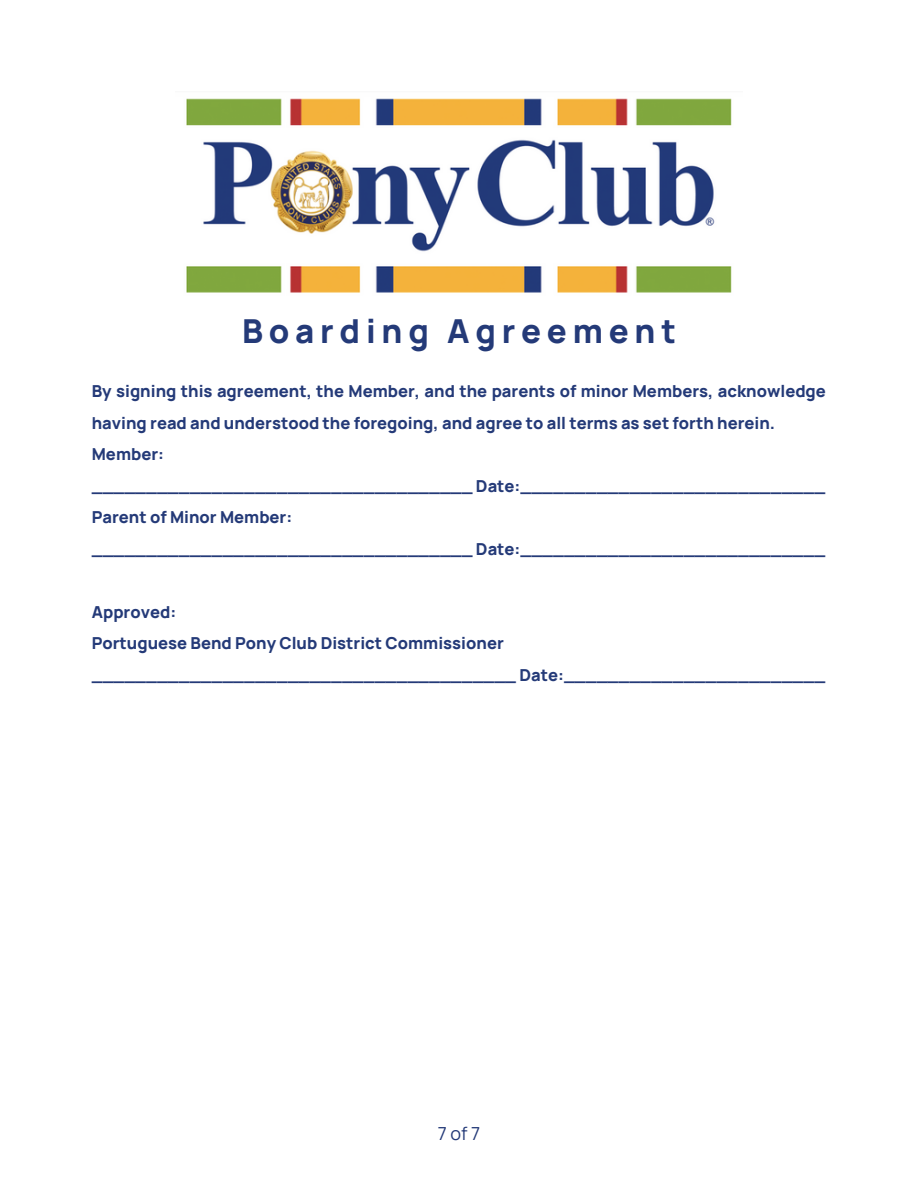
<style>
.page{position:relative;width:918px;height:1188px;background:#fff}
.page>*{position:absolute;margin:0;border:0;box-sizing:border-box;transform-origin:0 0}
.t1{font:800 33px "Manrope";letter-spacing:.175em;color:#243a78}
.t2{font:18px "Manrope";color:#243a78}
.t3{font:800 16.5px/31.5px "Manrope";color:#243a78}
</style>
<div class="page">
<img style="left:186px;top:98px;width:546px;height:195px">
<p class="t1" style="left:242px;top:308px;width:436px">Boarding Agreement</p>
<p class="t3" style="left:92px;top:375px;width:736px">By signing this agreement, the Member, and the parents of minor Members, acknowledge having read and understood the foregoing, and agree to all terms as set forth herein.</p>
<p class="t3" style="left:92px;top:438px;width:74px">Member:</p>
<p class="t3" style="left:92px;top:470px;width:735px">___________________________________ Date:____________________________</p>
<p class="t3" style="left:92px;top:501px;width:202px">Parent of Minor Member:</p>
<p class="t3" style="left:92px;top:533px;width:735px">___________________________________ Date:____________________________</p>
<p class="t3" style="left:92px;top:596px;width:86px">Approved:</p>
<p class="t3" style="left:92px;top:627px;width:414px">Portuguese Bend Pony Club District Commissioner</p>
<p class="t3" style="left:92px;top:659px;width:735px">_______________________________________ Date:________________________</p>
<p class="t2" style="left:438px;top:1121px;width:44px">7of7</p>
</div>
